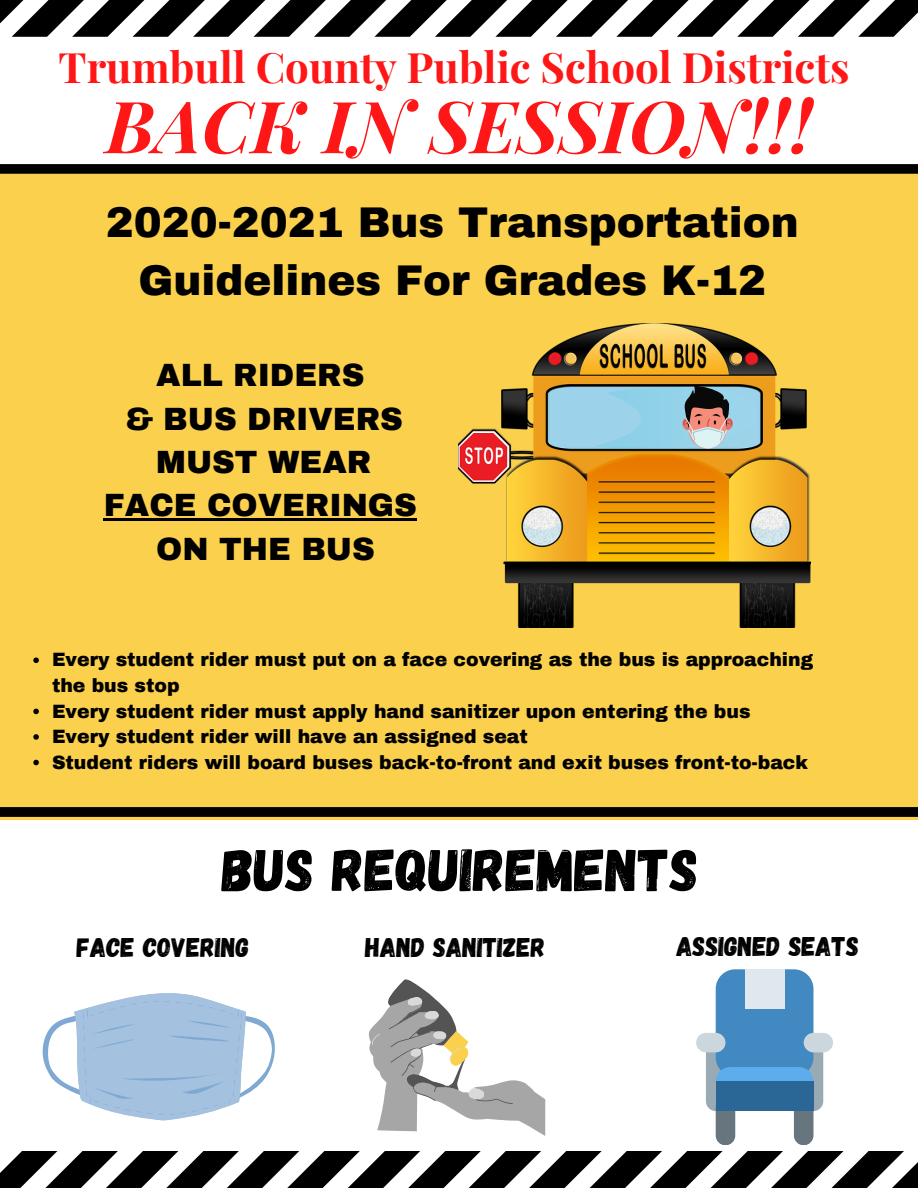
<style>
.page{position:relative;width:918px;height:1188px;background:#fff}
.page>*{position:absolute;margin:0;border:0;box-sizing:border-box;transform-origin:0 0}
.t1{font:italic 700 72px "Playfair Display";color:#ff1616}
.t2{font:60px "Gagalin";color:#000}
.t3{font:900 42px/57.8px "Archivo";color:#000;text-align:center}
.t4{font:700 42px "Playfair Display";color:#ff1616}
.t5{font:900 31.5px/43.3px "Archivo";color:#000;text-align:center}
.t6{font:27px "Gagalin";color:#000}
.t7{font:900 18.9px/25.5px "Archivo";color:#000}
</style>
<div class="page">
<svg style="left:0;top:0;width:918px;height:37px"></svg>
<svg style="left:0;top:1151px;width:918px;height:37px"></svg>
<svg style="left:42px;top:993px;width:233px;height:127px"></svg>
<div style="left:0;top:169px;width:918px;height:651px;background:#fad04c"></div>
<svg style="left:369px;top:979px;width:176px;height:157px"></svg>
<div style="left:716px;top:969px;width:97px;height:108px;background:#4289c1;border-radius:20px"></div>
<div style="left:745px;top:969px;width:39px;height:39px;background:#e1e8ed"></div>
<svg style="left:696px;top:1033px;width:137px;height:112px"></svg>
<div style="left:716px;top:1067px;width:97px;height:29px;background:#5dadec;border-radius:15px"></div>
<div style="left:716px;top:1082px;width:97px;height:29px;background:#2a6797"></div>
<svg style="left:0;top:164px;width:918px;height:10px;background:#080704"></svg>
<svg style="left:0;top:807px;width:918px;height:10px;background:#040301"></svg>
<img style="left:458px;top:324px;width:352px;height:304px">
<svg style="left:33px;top:657px;width:6px;height:6px"></svg>
<svg style="left:33px;top:709px;width:6px;height:5px"></svg>
<svg style="left:33px;top:734px;width:6px;height:6px"></svg>
<svg style="left:33px;top:760px;width:6px;height:5px"></svg>
<hr style="left:104px;top:519px;width:313px;height:2px;background:#000">
<svg style="left:682px;top:386px;width:51px;height:63px;background:#918b8d"></svg>
<h3 class="t4" style="left:59px;top:38px;width:792px">Trumbull County Public School Districts</h3>
<h1 class="t1" style="left:106px;top:75px;width:708px">BACK IN SESSION!!!</h1>
<h3 class="t3" style="left:106px;top:195px;width:694px">2020-2021 Bus Transportation<br>Guidelines For Grades K-12</h3>
<h3 class="t5" style="left:104px;top:354px;width:315px">ALL RIDERS<br>&amp; BUS DRIVERS<br>MUST WEAR<br>FACE COVERINGS<br>ON THE BUS</h3>
<p class="t7" style="left:52px;top:647px;width:763px">Every student rider must put on a face covering as the bus is approaching the bus stop<br>Every student rider must apply hand sanitizer upon entering the bus<br>Every student rider will have an assigned seat<br>Student riders will board buses back-to-front and exit buses front-to-back</p>
<h2 class="t2" style="left:222px;top:831px;width:478px">BUS REQUIREMENTS</h2>
<h3 class="t6" style="left:77px;top:930px;width:174px">FACE COVERING</h3>
<h3 class="t6" style="left:365px;top:930px;width:182px">HAND SANITIZER</h3>
<h3 class="t6" style="left:676px;top:928px;width:184px">ASSIGNED SEATS</h3>
</div>
